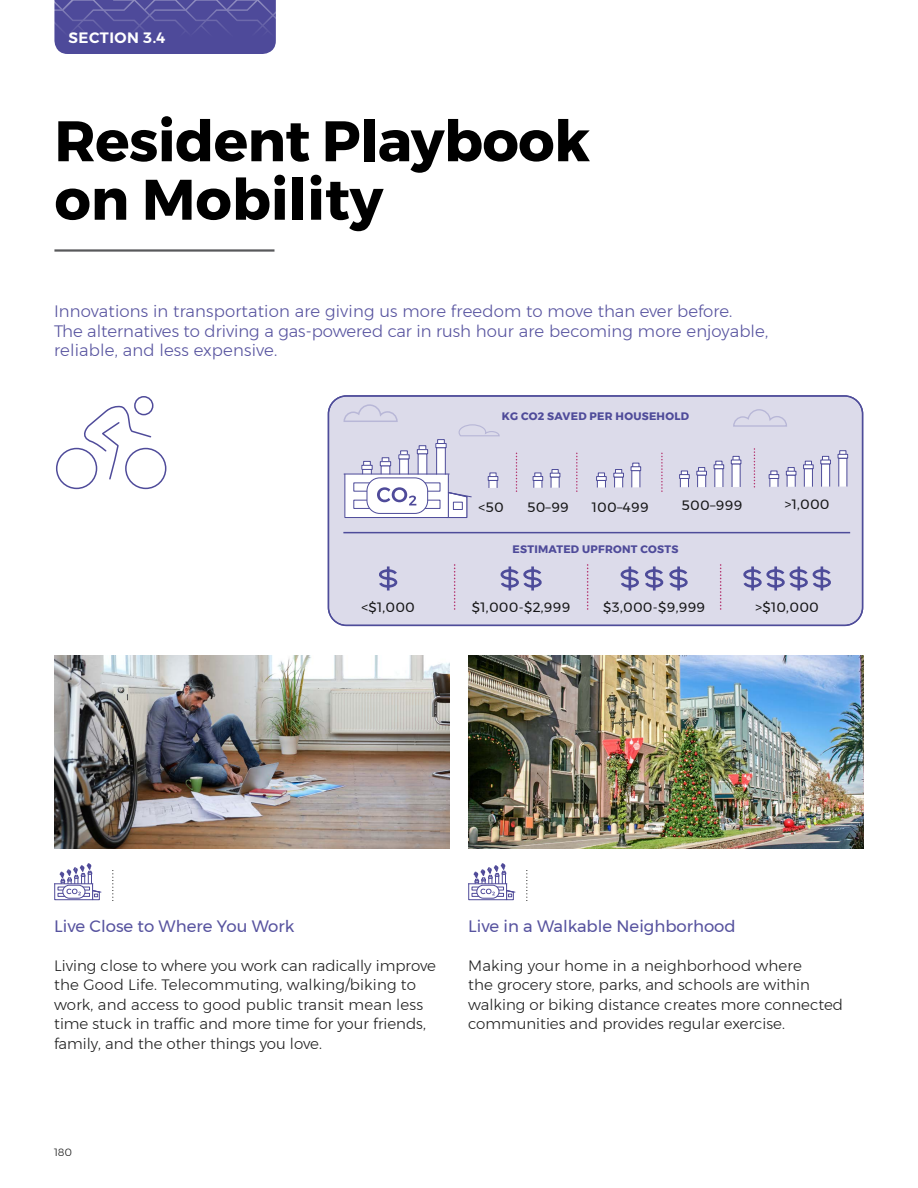
<style>
.page{position:relative;width:918px;height:1188px;background:#fff}
.page>*{position:absolute;margin:0;border:0;box-sizing:border-box;transform-origin:0 0}
.t1{font:700 57px/58.5px "Montserrat";letter-spacing:-.01em;color:#000}
.t2{font:300 16.5px/19.5px "Montserrat";letter-spacing:.01em;color:#57539f}
.t3{font:16.5px "Montserrat";color:#57539f}
.t4{font:300 15px/19.5px "Montserrat";color:#202020}
.t5{font:600 15px "Montserrat";letter-spacing:.03em;color:#fff}
.t6{font:13.5px "Montserrat";letter-spacing:.025em;color:#161617}
.t7{font:700 10.8px "Montserrat";letter-spacing:.025em;color:#4f4b9a}
.t8{font:300 10.5px "Montserrat";color:#141414}
</style>
<div class="page">
<svg style="left:54px;top:0;width:222px;height:54px;background:#534f9d"></svg>
<img style="left:54px;top:656px;width:395px;height:192px">
<img style="left:468px;top:656px;width:395px;height:192px">
<div style="left:328px;top:396px;width:535px;height:229px;background:#dcdbea;border-radius:18px"></div>
<svg style="left:458px;top:424px;width:42px;height:13px"></svg>
<svg style="left:454px;top:564px;width:1px;height:45px"></svg>
<svg style="left:587px;top:564px;width:1px;height:45px"></svg>
<svg style="left:720px;top:564px;width:1px;height:45px"></svg>
<svg style="left:379px;top:568px;width:19px;height:21px"></svg>
<hr style="left:387px;top:566px;width:3px;height:25px;background:#4e4c9a">
<hr style="left:509px;top:566px;width:2px;height:25px;background:#4e4c9a">
<svg style="left:500px;top:568px;width:42px;height:21px"></svg>
<hr style="left:531px;top:566px;width:3px;height:25px;background:#4e4c9a">
<hr style="left:629px;top:566px;width:2px;height:25px;background:#4e4c9a">
<hr style="left:653px;top:566px;width:3px;height:25px;background:#4e4c9a">
<svg style="left:620px;top:568px;width:68px;height:21px"></svg>
<hr style="left:677px;top:566px;width:3px;height:25px;background:#4e4c9a">
<hr style="left:751px;top:566px;width:3px;height:25px;background:#4e4c9a">
<hr style="left:774px;top:566px;width:3px;height:25px;background:#4e4c9a">
<hr style="left:797px;top:566px;width:3px;height:25px;background:#4e4c9a">
<svg style="left:743px;top:568px;width:88px;height:21px"></svg>
<hr style="left:821px;top:566px;width:2px;height:25px;background:#4e4c9a">
<div style="left:328px;top:395px;width:535px;height:231px;border:1px solid #4e4c9a;border-radius:18px"></div>
<svg style="left:516px;top:453px;width:1px;height:38px"></svg>
<svg style="left:576px;top:453px;width:2px;height:38px"></svg>
<svg style="left:661px;top:453px;width:2px;height:38px"></svg>
<svg style="left:487px;top:472px;width:11px;height:16px"></svg>
<svg style="left:532px;top:469px;width:28px;height:19px"></svg>
<div style="left:631px;top:466px;width:10px;height:5px;border:1px solid #4e4c9a"></div>
<svg style="left:596px;top:462px;width:44px;height:26px"></svg>
<svg style="left:679px;top:409px;width:170px;height:79px"></svg>
<hr style="left:343px;top:532px;width:507px;height:1px;background:#4e4c9a">
<svg style="left:437px;top:439px;width:8px;height:4px"></svg>
<div style="left:436px;top:447px;width:10px;height:32px;background:#fff;border:1px solid #4e4c9a"></div>
<hr style="left:436px;top:444px;width:10px;height:4px;background:#fff">
<div style="left:435px;top:443px;width:12px;height:5px;border:1px solid #4e4c9a"></div>
<div style="left:418px;top:453px;width:9px;height:32px;background:#fff;border:1px solid #4e4c9a"></div>
<div style="left:417px;top:449px;width:11px;height:5px;border:1px solid #4e4c9a"></div>
<div style="left:399px;top:458px;width:10px;height:32px;background:#fff;border:1px solid #4e4c9a"></div>
<div style="left:381px;top:465px;width:9px;height:32px;background:#fff;border:1px solid #4e4c9a"></div>
<hr style="left:380px;top:462px;width:11px;height:4px;background:#fff">
<div style="left:380px;top:461px;width:11px;height:5px;border:1px solid #4e4c9a"></div>
<svg style="left:363px;top:462px;width:8px;height:3px"></svg>
<div style="left:362px;top:469px;width:10px;height:31px;background:#fff;border:1px solid #4e4c9a"></div>
<hr style="left:362px;top:465px;width:10px;height:4px;background:#fff">
<div style="left:361px;top:465px;width:12px;height:5px;border:1px solid #4e4c9a"></div>
<svg style="left:343px;top:404px;width:83px;height:58px"></svg>
<svg style="left:344px;top:473px;width:128px;height:45px"></svg>
<div style="left:56px;top:448px;width:41px;height:41px;border:2px solid #4f4b9a;border-radius:50%"></div>
<div style="left:125px;top:448px;width:41px;height:41px;border:2px solid #4f4b9a;border-radius:50%"></div>
<svg style="left:78px;top:405px;width:74px;height:76px"></svg>
<div style="left:134px;top:396px;width:19px;height:19px;border:2px solid #4f4b9a;border-radius:50%"></div>
<svg style="left:112px;top:873px;width:1px;height:28px"></svg>
<svg style="left:55px;top:885px;width:5px;height:15px"></svg>
<hr style="left:54px;top:884px;width:39px;height:1px;background:#4f4a99">
<div style="left:58px;top:887px;width:32px;height:3px;background:#fff;border:1px solid #4f4a99"></div>
<svg style="left:60px;top:863px;width:41px;height:37px"></svg>
<svg style="left:526px;top:873px;width:1px;height:28px"></svg>
<svg style="left:469px;top:885px;width:5px;height:15px"></svg>
<hr style="left:468px;top:884px;width:39px;height:1px;background:#4f4a99">
<div style="left:472px;top:887px;width:32px;height:3px;background:#fff;border:1px solid #4f4a99"></div>
<svg style="left:474px;top:863px;width:41px;height:37px"></svg>
<hr style="left:54px;top:249px;width:220px;height:3px;background:#58595b">
<p class="t5" style="left:69px;top:26px;width:99px">SECTION 3.4</p>
<h1 class="t1" style="left:54px;top:112px;width:537px">Resident Playbook on Mobility</h1>
<p class="t2" style="left:54px;top:301px;width:716px">Innovations in transportation are giving us more freedom to move than ever before.<br>The alternatives to driving a gas-powered car in rush hour are becoming more enjoyable, reliable, and less expensive.</p>
<p class="t7" style="left:502px;top:407px;width:189px">KG CO2 SAVED PER HOUSEHOLD</p>
<p class="t6" style="left:479px;top:497px;width:27px">&lt;50</p>
<p class="t6" style="left:527px;top:497px;width:43px">50–99</p>
<p class="t6" style="left:592px;top:497px;width:58px">100–499</p>
<p class="t6" style="left:682px;top:495px;width:62px">500–999</p>
<p class="t6" style="left:785px;top:494px;width:46px">&gt;1,000</p>
<p class="t7" style="left:513px;top:541px;width:167px">ESTIMATED UPFRONT COSTS</p>
<p class="t6" style="left:361px;top:597px;width:55px">&lt;$1,000</p>
<p class="t6" style="left:472px;top:597px;width:100px">$1,000-$2,999</p>
<p class="t6" style="left:603px;top:597px;width:104px">$3,000-$9,999</p>
<p class="t6" style="left:755px;top:597px;width:65px">&gt;$10,000</p>
<p class="t3" style="left:54px;top:913px;width:242px">Live Close to Where You Work</p>
<p class="t4" style="left:54px;top:955px;width:383px">Living close to where you work can radically improve the Good Life. Telecommuting, walking/biking to work, and access to good public transit mean less time stuck in traffic and more time for your friends, family, and the other things you love.</p>
<p class="t3" style="left:468px;top:913px;width:269px">Live in a Walkable Neighborhood</p>
<p class="t4" style="left:468px;top:955px;width:376px">Making your home in a neighborhood where<br>the grocery store, parks, and schools are within walking or biking distance creates more connected communities and provides regular exercise.</p>
<p class="t8" style="left:54px;top:1144px;width:20px">180</p>
</div>
